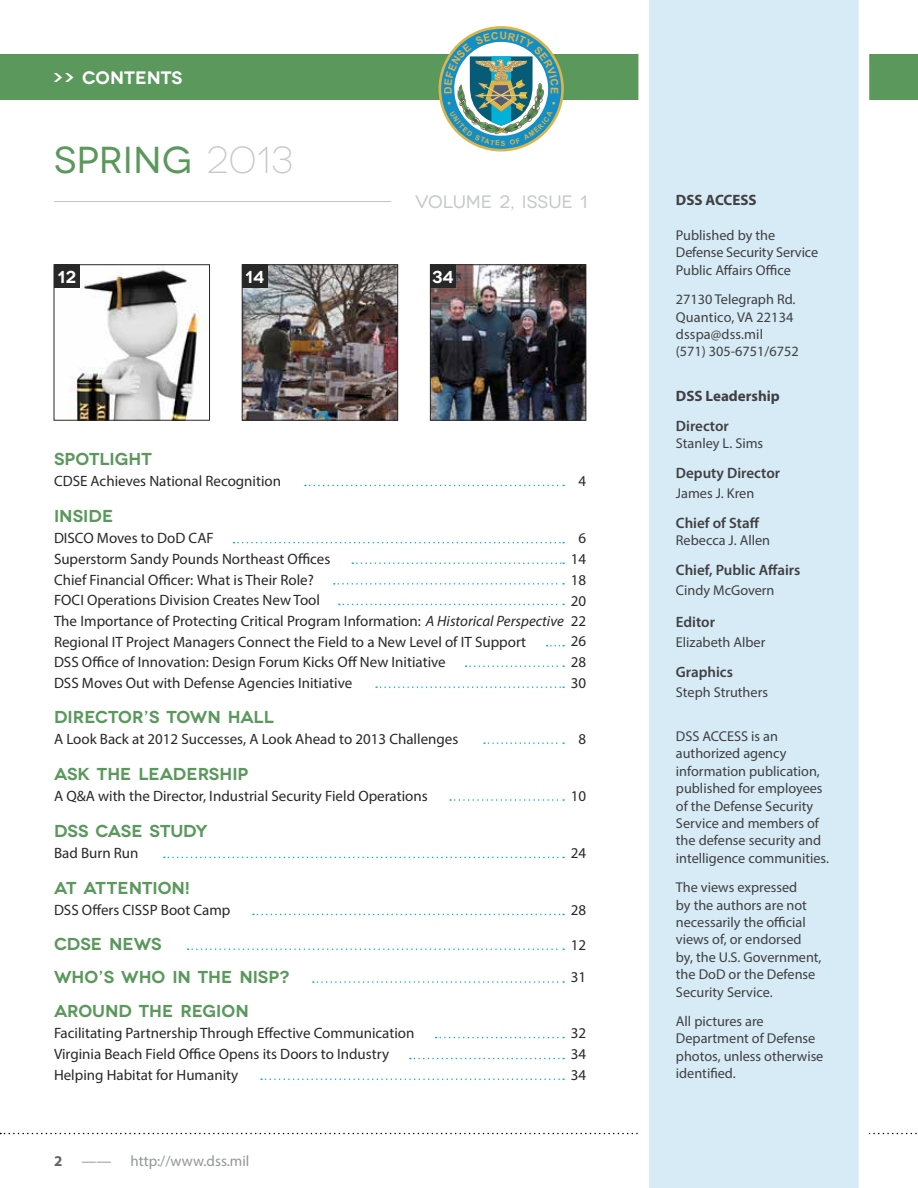
<style>
.page{position:relative;width:918px;height:1188px;background:#fff}
.page>*{position:absolute;margin:0;border:0;box-sizing:border-box;transform-origin:0 0}
.t1{font:37.5px "Novecentowide";color:#5a985c}
.t2{font:18px "Novecentowide";color:#c7c8ca}
.t3{font:600 18px "Novecentowide";color:#fff}
.t4{font:600 17.25px/33.8px "Novecentowide";color:#5a985c}
.t5{font:600 17.25px "Novecentowide";color:#fff}
.t6{font:15px/20.7px "Myriad Pro";color:#292829}
.t7{font:600 15px "Myriad Pro";color:#403f41}
.t8{font:700 15px "Myriad Pro";color:#403f41}
.t9{font:15px "Myriad Pro";color:#939598}
.t10{font:700 15px "Myriad Pro";color:#636466}
.t11{font:14.25px/17.4px "Myriad Pro";color:#403f41}
.s1{font-family:"Novecento";font-weight:300;font-stretch:expanded;color:#c7c8ca}
.s2{font-style:italic}
</style>
<div class="page">
<div style="left:0;top:54px;width:918px;height:46px;background:#5a985c"></div>
<svg style="left:0;top:1133px;width:917px;height:1px"></svg>
<svg style="left:638px;top:0;width:231px;height:1188px;background:#d9ecf5"></svg>
<hr style="left:54px;top:201px;width:337px;height:1px;background:#c7c8ca">
<img style="left:244px;top:267px;width:152px;height:151px">
<div style="left:242px;top:265px;width:156px;height:155px;border:1px solid #292829"></div>
<img style="left:69px;top:268px;width:138px;height:150px">
<div style="left:54px;top:265px;width:156px;height:155px;border:1px solid #292829"></div>
<img style="left:432px;top:267px;width:152px;height:151px">
<div style="left:430px;top:265px;width:156px;height:155px;border:1px solid #292829"></div>
<div style="left:54px;top:265px;width:26px;height:23px;background:#292829"></div>
<div style="left:242px;top:265px;width:26px;height:23px;background:#292829"></div>
<div style="left:430px;top:265px;width:26px;height:23px;background:#292829"></div>
<svg style="left:305px;top:485px;width:259px;height:1px"></svg>
<svg style="left:233px;top:542px;width:331px;height:1px"></svg>
<svg style="left:466px;top:665px;width:98px;height:2px"></svg>
<svg style="left:352px;top:562px;width:212px;height:2px"></svg>
<svg style="left:334px;top:583px;width:230px;height:2px"></svg>
<svg style="left:339px;top:604px;width:225px;height:1px"></svg>
<svg style="left:376px;top:686px;width:188px;height:2px"></svg>
<svg style="left:484px;top:742px;width:80px;height:2px"></svg>
<svg style="left:450px;top:799px;width:114px;height:2px"></svg>
<svg style="left:164px;top:857px;width:400px;height:1px"></svg>
<svg style="left:253px;top:914px;width:311px;height:1px"></svg>
<svg style="left:436px;top:1037px;width:128px;height:1px"></svg>
<svg style="left:261px;top:1078px;width:303px;height:2px"></svg>
<svg style="left:410px;top:1058px;width:154px;height:1px"></svg>
<svg style="left:188px;top:948px;width:376px;height:2px"></svg>
<svg style="left:313px;top:981px;width:251px;height:2px"></svg>
<svg style="left:441px;top:29px;width:120px;height:120px"></svg>
<p class="t3" style="left:52px;top:67px;width:132px">&gt;&gt; CONTENTS</p>
<h1 class="t1" style="left:54px;top:138px;width:241px">SPRING <span class="s1">2013</span></h1>
<p class="t2" style="left:415px;top:191px;width:174px">VOLUME 2, ISSUE 1</p>
<p class="t5" style="left:58px;top:266px;width:20px">12</p>
<p class="t5" style="left:245px;top:266px;width:21px">14</p>
<p class="t5" style="left:432px;top:266px;width:23px">34</p>
<p class="t4" style="left:54px;top:442px;width:99px">SPOTLIGHT</p>
<p class="t6" style="left:54px;top:471px;width:229px">CDSE Achieves National Recognition</p>
<p class="t4" style="left:54px;top:499px;width:61px">INSIDE</p>
<p class="t6" style="left:54px;top:528px;width:511px">DISCO Moves to DoD CAF<br>Superstorm Sandy Pounds Northeast Offices<br>Chief Financial Officer: What is Their Role?<br>FOCI Operations Division Creates New Tool<br>The Importance of Protecting Critical Program Information: <span class="s2">A Historical Perspective </span>Regional IT Project Managers Connect the Field to a New Level of IT Support<br>DSS Office of Innovation: Design Forum Kicks Off New Initiative<br>DSS Moves Out with Defense Agencies Initiative</p>
<p class="t4" style="left:54px;top:700px;width:221px">DIRECTOR’S TOWN HALL</p>
<p class="t6" style="left:54px;top:728px;width:406px">A Look Back at 2012 Successes, A Look Ahead to 2013 Challenges</p>
<p class="t4" style="left:54px;top:757px;width:196px">ASK THE LEADERSHIP</p>
<p class="t6" style="left:54px;top:785px;width:375px">A Q&amp;A with the Director, Industrial Security Field Operations</p>
<p class="t4" style="left:54px;top:814px;width:155px">DSS CASE STUDY</p>
<p class="t6" style="left:54px;top:842px;width:86px">Bad Burn Run</p>
<p class="t4" style="left:54px;top:871px;width:138px">AT ATTENTION!</p>
<p class="t6" style="left:54px;top:899px;width:178px">DSS Offers CISSP Boot Camp</p>
<p class="t4" style="left:54px;top:927px;width:237px">CDSE NEWS<br>WHO’S WHO IN THE NISP?<br>AROUND THE REGION</p>
<p class="t6" style="left:54px;top:1023px;width:362px">Facilitating Partnership Through Effective Communication<br>Virginia Beach Field Office Opens its Doors to Industry<br>Helping Habitat for Humanity</p>
<p class="t6" style="left:578px;top:470px;width:9px">4</p>
<p class="t6" style="left:571px;top:528px;width:17px;text-align:center">6<br>14<br>18<br>20<br>22<br>26<br>28<br>30</p>
<p class="t6" style="left:578px;top:728px;width:9px">8</p>
<p class="t6" style="left:571px;top:785px;width:17px">10</p>
<p class="t6" style="left:571px;top:842px;width:17px">24</p>
<p class="t6" style="left:571px;top:900px;width:17px">28</p>
<p class="t6" style="left:571px;top:928px;width:17px;line-height:32.7px">12<br>31</p>
<p class="t6" style="left:571px;top:1023px;width:17px;text-align:justify">32<br>34<br>34</p>
<p class="t10" style="left:54px;top:1151px;width:10px">2</p>
<p class="t9" style="left:81px;top:1152px;width:31px">——</p>
<p class="t9" style="left:130px;top:1152px;width:120px">http://www.dss.mil</p>
<p class="t8" style="left:676px;top:190px;width:82px">DSS ACCESS</p>
<p class="t11" style="left:676px;top:226px;width:144px">Published by the<br>Defense Security Service<br>Public Affairs Office</p>
<p class="t11" style="left:676px;top:290px;width:124px">27130 Telegraph Rd.<br>Quantico, VA 22134 dsspa@dss.mil<br>(571) 305-6751/6752</p>
<p class="t8" style="left:676px;top:386px;width:105px">DSS Leadership</p>
<p class="t7" style="left:676px;top:417px;width:55px">Director</p>
<p class="t11" style="left:676px;top:435px;width:89px">Stanley L. Sims</p>
<p class="t7" style="left:676px;top:464px;width:106px">Deputy Director</p>
<p class="t11" style="left:676px;top:485px;width:80px">James J. Kren</p>
<p class="t7" style="left:676px;top:514px;width:85px">Chief of Staff</p>
<p class="t11" style="left:676px;top:532px;width:96px">Rebecca J. Allen</p>
<p class="t7" style="left:676px;top:561px;width:126px">Chief, Public Affairs</p>
<p class="t11" style="left:676px;top:581px;width:100px">Cindy McGovern</p>
<p class="t7" style="left:676px;top:612px;width:41px">Editor</p>
<p class="t11" style="left:676px;top:633px;width:91px">Elizabeth Alber</p>
<p class="t7" style="left:676px;top:662px;width:59px">Graphics</p>
<p class="t11" style="left:676px;top:683px;width:94px">Steph Struthers</p>
<p class="t11" style="left:676px;top:727px;width:155px">DSS ACCESS is an authorized agency information publication, published for employees of the Defense Security<br>Service and members of the defense security and intelligence communities.</p>
<p class="t11" style="left:676px;top:878px;width:147px">The views expressed<br>by the authors are not necessarily the official views of, or endorsed by, the U.S. Government, the DoD or the Defense<br>Security Service.</p>
<p class="t11" style="left:676px;top:1012px;width:149px">All pictures are<br>Department of Defense photos, unless otherwise identified.</p>
</div>
